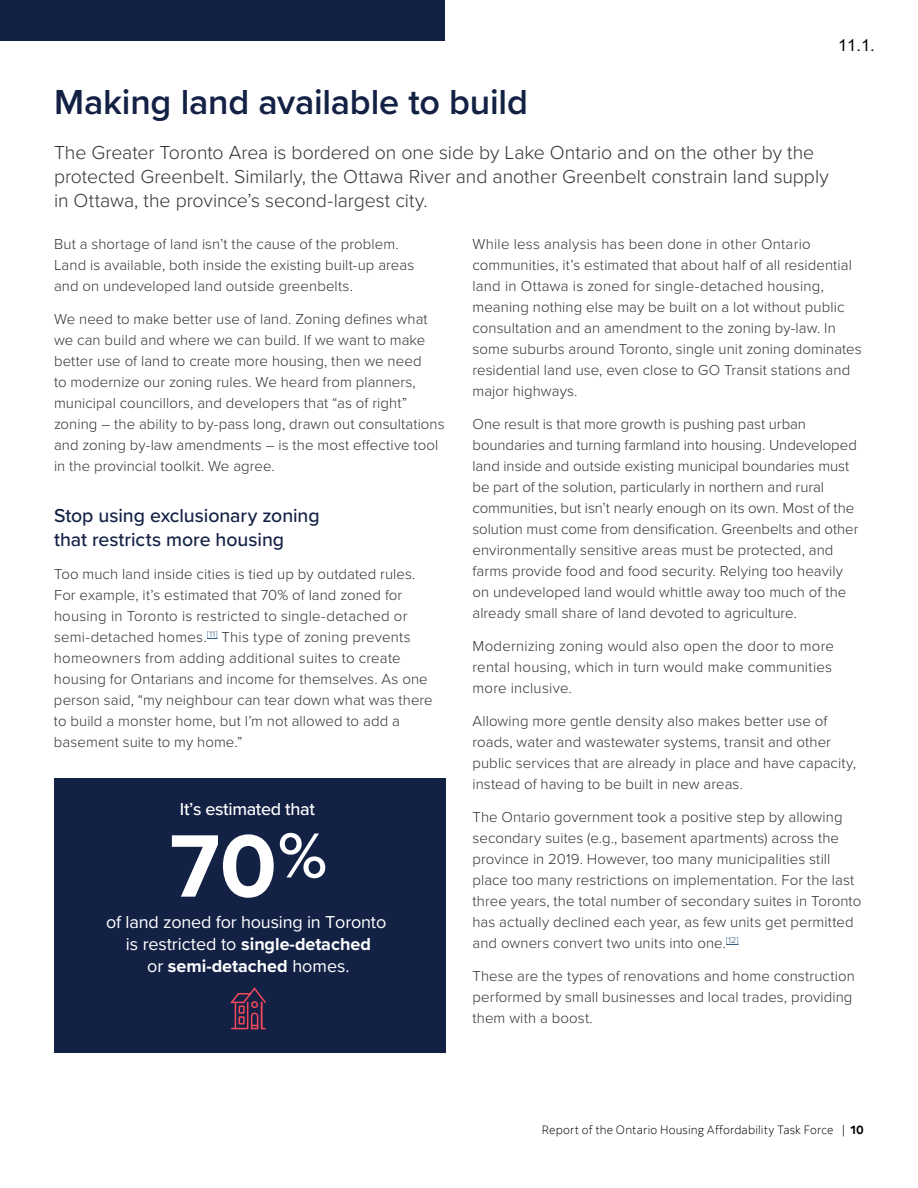
<style>
.page{position:relative;width:918px;height:1188px;background:#fff}
.page>*{position:absolute;margin:0;border:0;box-sizing:border-box;transform-origin:0 0}
.t1{font:700 91.95px "Proxima Nova";color:#fff}
.HATF_H2_head__for_TO{font:600 36px "Proxima Nova";letter-spacing:-.005em;color:#132145}
.HATF_intro_text{font:300 19.5px/24px "Proxima Nova";letter-spacing:-.005em;color:#333}
.HATF__H3_subhead{font:500 19.5px/24px "Proxima Nova";letter-spacing:-.005em;color:#132145}
.t2{font:18px/21.6px "Proxima Nova";letter-spacing:-.01em;color:#fff;text-align:center}
.t3{font:500 18px "Proxima Nova";letter-spacing:-.02em;color:#fff}
.t4{font:16.5px "Arial";color:#000}
.HATF_bro_body{font:300 15px/21px "Proxima Nova";letter-spacing:.005em;color:#333}
.t5{font:300 12px "Scotia";letter-spacing:.01em;color:#000}
.s1{font-weight:700}
.s2{font-weight:400;color:#333}
</style>
<div class="page">
<div style="left:0;top:0;width:446px;height:40px;background:#132145"></div>
<svg style="left:726px;top:944px;width:12px;height:1px"></svg>
<div style="left:54px;top:779px;width:392px;height:274px;background:#132145"></div>
<svg style="left:230px;top:987px;width:36px;height:43px"></svg>
<div style="left:239px;top:1016px;width:6px;height:8px;border:2px solid #f2495c"></div>
<div style="left:239px;top:1006px;width:6px;height:8px;border:2px solid #f2495c"></div>
<p class="t4" style="left:838px;top:33px;width:38px">11.1.</p>
<h2 class="HATF_H2_head__for_TO" style="left:54px;top:75px;width:475px">Making land available to build</h2>
<p class="HATF_intro_text" style="left:54px;top:139px;width:776px">The Greater Toronto Area is bordered on one side by Lake Ontario and on the other by the protected Greenbelt. Similarly, the Ottawa River and another Greenbelt constrain land supply in Ottawa, the province’s second-largest city.</p>
<p class="HATF_bro_body" style="left:54px;top:233px;width:362px">But a shortage of land isn’t the cause of the problem.<br>Land is available, both inside the existing built-up areas and on undeveloped land outside greenbelts.</p>
<p class="HATF_bro_body" style="left:54px;top:308px;width:392px">We need to make better use of land. Zoning defines what we can build and where we can build. If we want to make better use of land to create more housing, then we need<br>to modernize our zoning rules. We heard from planners, municipal councillors, and developers that “as of right” zoning – the ability to by-pass long, drawn out consultations and zoning by-law amendments – is the most effective tool in the provincial toolkit. We agree.</p>
<h3 class="HATF__H3_subhead" style="left:54px;top:503px;width:267px">Stop using exclusionary zoning that restricts more housing</h3>
<p class="HATF_bro_body" style="left:54px;top:563px;width:380px">Too much land inside cities is tied up by outdated rules.<br>For example, it’s estimated that 70% of land zoned for housing in Toronto is restricted to single-detached or semi-detached homes.<sup>[11]</sup> This type of zoning prevents homeowners from adding additional suites to create housing for Ontarians and income for themselves. As one person said, “my neighbour can tear down what was there to build a monster home, but I’m not allowed to add a basement suite to my home.”</p>
<p class="HATF_bro_body" style="left:472px;top:233px;width:391px">While less analysis has been done in other Ontario communities, it’s estimated that about half of all residential land in Ottawa is zoned for single-detached housing, meaning nothing else may be built on a lot without public consultation and an amendment to the zoning by-law. In some suburbs around Toronto, single unit zoning dominates residential land use, even close to GO Transit stations and major highways.</p>
<p class="HATF_bro_body" style="left:472px;top:413px;width:387px">One result is that more growth is pushing past urban boundaries and turning farmland into housing. Undeveloped land inside and outside existing municipal boundaries must be part of the solution, particularly in northern and rural communities, but isn’t nearly enough on its own. Most of the solution must come from densification. Greenbelts and other environmentally sensitive areas must be protected, and farms provide food and food security. Relying too heavily on undeveloped land would whittle away too much of the already small share of land devoted to agriculture.</p>
<p class="HATF_bro_body" style="left:472px;top:635px;width:363px">Modernizing zoning would also open the door to more rental housing, which in turn would make communities more inclusive.</p>
<p class="HATF_bro_body" style="left:472px;top:710px;width:385px">Allowing more gentle density also makes better use of roads, water and wastewater systems, transit and other public services that are already in place and have capacity, instead of having to be built in new areas.</p>
<p class="HATF_bro_body" style="left:472px;top:806px;width:390px">The Ontario government took a positive step by allowing secondary suites (e.g., basement apartments) across the province in 2019. However, too many municipalities still place too many restrictions on implementation. For the last three years, the total number of secondary suites in Toronto has actually declined each year, as few units get permitted and owners convert two units into one.<sup>[12]</sup></p>
<p class="HATF_bro_body" style="left:472px;top:965px;width:384px">These are the types of renovations and home construction performed by small businesses and local trades, providing them with a boost.</p>
<p class="t3" style="left:180px;top:795px;width:137px">It’s estimated that</p>
<h1 class="t1" style="left:170px;top:797px;width:159px">70<sup>%</sup></h1>
<p class="t2" style="left:106px;top:911px;width:282px">of land zoned for housing in Toronto is restricted to <span class="s1">single-detached<br></span>or <span class="s1">semi-detached</span> homes.</p>
<p class="t5" style="left:542px;top:1122px;width:324px">Report of the Ontario Housing Affordability Task Force <span class="s2">|</span> <span class="s1">10</span></p>
</div>
